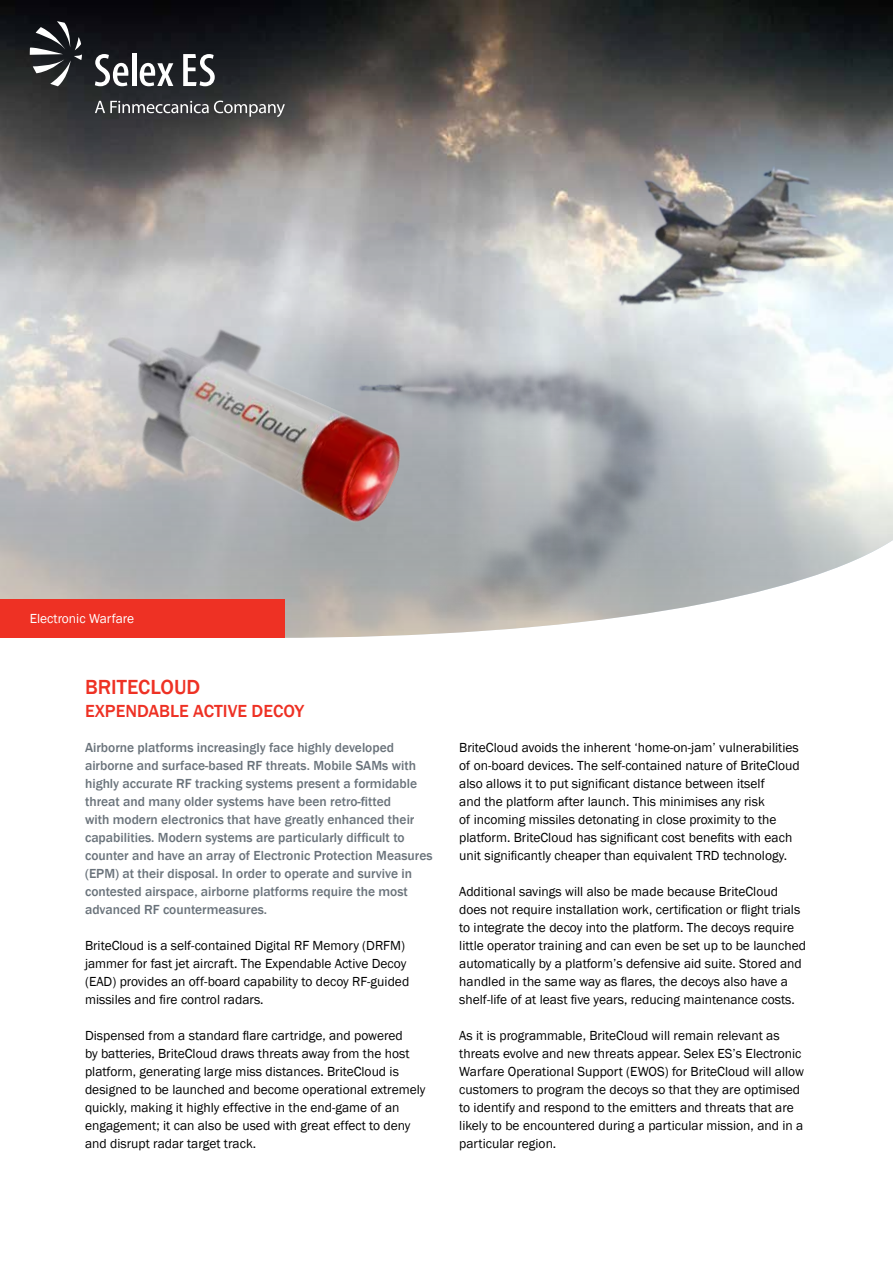
<style>
.page{position:relative;width:893px;height:1263px;background:#fff}
.page>*{position:absolute;margin:0;border:0;box-sizing:border-box;transform-origin:0 0}
.t1{font:500 21px "Franklin Gothic";color:#ee3124}
.t2{font:500 18px "Franklin Gothic";color:#ee3124}
.t3{font:13.5px/18px "Franklin Gothic";color:#000}
.t4{font:500 13.5px/18px "Franklin Gothic";color:#6a737b}
.t5{font:13.5px "Franklin Gothic";color:#fff}
</style>
<div class="page">
<img style="left:0;top:0;width:893px;height:638px">
<img style="left:253px;top:302px;width:448px;height:323px">
<img style="left:68px;top:287px;width:347px;height:254px">
<img style="left:602px;top:129px;width:278px;height:237px">
<svg style="left:95px;top:101px;width:190px;height:16px;background:#606062"></svg>
<svg style="left:30px;top:21px;width:52px;height:65px;background:#444649"></svg>
<svg style="left:95px;top:54px;width:33px;height:32px"></svg>
<hr style="left:132px;top:53px;width:4px;height:33px;background:#fff">
<svg style="left:140px;top:63px;width:33px;height:23px"></svg>
<svg style="left:183px;top:54px;width:32px;height:32px"></svg>
<div style="left:0;top:600px;width:285px;height:38px;background:#ee3124"></div>
<p class="t5" style="left:30px;top:611px;width:106px">Electronic Warfare</p>
<h1 class="t1" style="left:85px;top:674px;width:117px">BriteCloud</h1>
<h2 class="t2" style="left:85px;top:700px;width:221px">Expendab le Active Decoy</h2>
<p class="t4" style="left:85px;top:739px;width:349px">Airborne platforms increasingly face highly developed airborne and surface-based RF threats. Mobile SAMs with highly accurate RF tracking systems present a formidable threat and many older systems have been retro-fitted<br>with modern electronics that have greatly enhanced their capabilities. Modern systems are particularly difficult to counter and have an array of Electronic Protection Measures (EPM) at their disposal. In order to operate and survive in contested airspace, airborne platforms require the most advanced RF countermeasures.</p>
<p class="t3" style="left:85px;top:937px;width:326px">BriteCloud is a self-contained Digital RF Memory (DRFM) jammer for fast jet aircraft. The Expendable Active Decoy (EAD) provides an off-board capability to decoy RF-guided missiles and fire control radars.</p>
<p class="t3" style="left:85px;top:1027px;width:342px">Dispensed from a standard flare cartridge, and powered<br>by batteries, BriteCloud draws threats away from the host platform, generating large miss distances. BriteCloud is designed to be launched and become operational extremely quickly, making it highly effective in the end-game of an engagement; it can also be used with great effect to deny and disrupt radar target track.</p>
<p class="t3" style="left:459px;top:739px;width:342px">BriteCloud avoids the inherent ‘home-on-jam’ vulnerabilities of on-board devices. The self-contained nature of BriteCloud also allows it to put significant distance between itself<br>and the platform after launch. This minimises any risk<br>of incoming missiles detonating in close proximity to the platform. BriteCloud has significant cost benefits with each unit significantly cheaper than equivalent TRD technology.</p>
<p class="t3" style="left:459px;top:883px;width:348px">Additional savings will also be made because BriteCloud does not require installation work, certification or flight trials to integrate the decoy into the platform. The decoys require little operator training and can even be set up to be launched automatically by a platform’s defensive aid suite. Stored and handled in the same way as flares, the decoys also have a shelf-life of at least five years, reducing maintenance costs.</p>
<p class="t3" style="left:459px;top:1027px;width:346px">As it is programmable, BriteCloud will remain relevant as threats evolve and new threats appear. Selex ES’s Electronic Warfare Operational Support (EWOS) for BriteCloud will allow customers to program the decoys so that they are optimised to identify and respond to the emitters and threats that are likely to be encountered during a particular mission, and in a particular region.</p>
</div>
